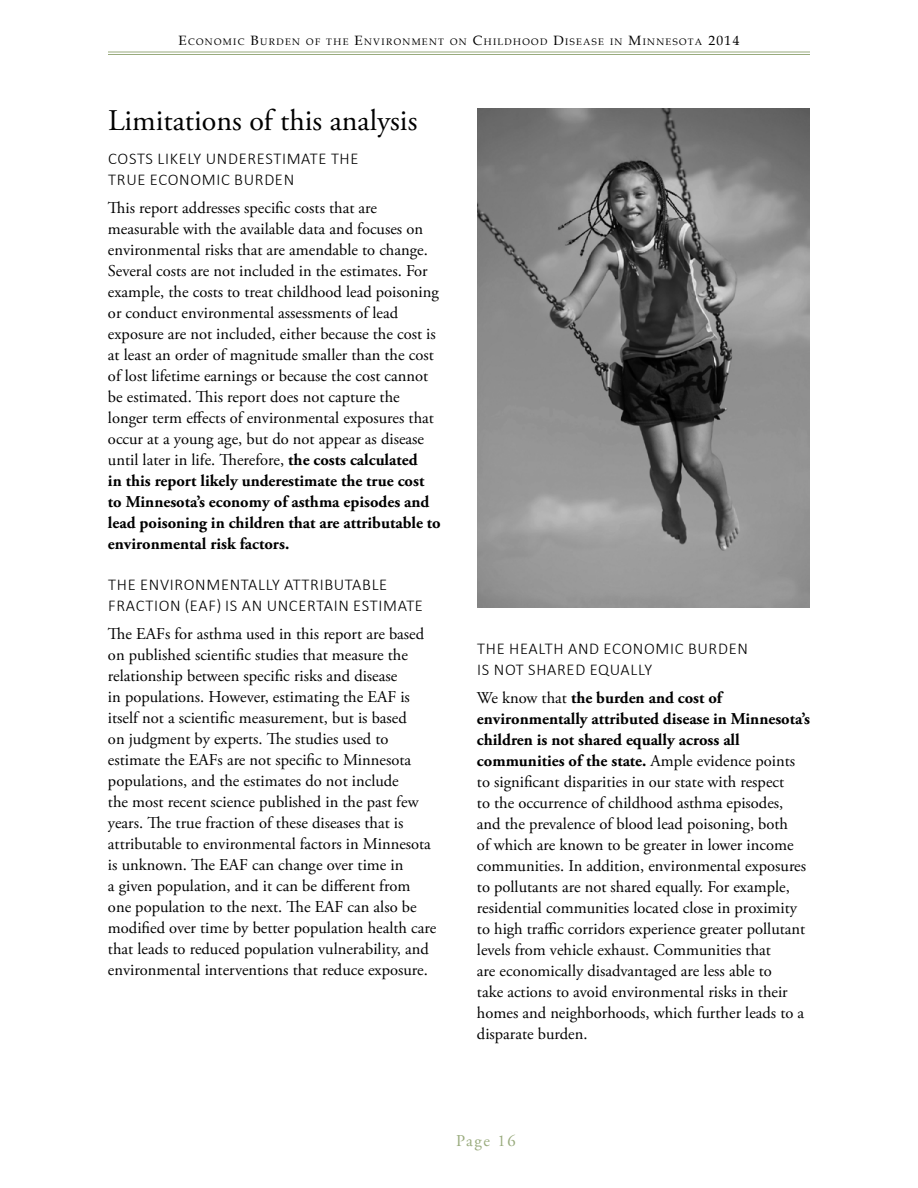
<style>
.page{position:relative;width:918px;height:1188px;background:#fff}
.page>*{position:absolute;margin:0;border:0;box-sizing:border-box;transform-origin:0 0}
.t1{font:30px "Adobe Garamond Pro";color:#000}
.t2{font:16.5px/21px "Adobe Garamond Pro";color:#000}
.t3{font:300 16.5px/21px "Calibri";letter-spacing:.04em;color:#000}
.t4{font:16.5px "Adobe Garamond Pro";letter-spacing:.1em;color:#99ab7d}
.t5{font:9.45px "Book Antiqua";letter-spacing:.145em;color:#000}
.s1{font-size:13.5px}
.s2{font-weight:700}
</style>
<div class="page">
<hr style="left:108px;top:52px;width:702px;height:1px;background:#99ab7d">
<hr style="left:108px;top:54px;width:702px;height:1px;background:#99ab7d">
<img style="left:477px;top:108px;width:333px;height:500px">
<p class="t5" style="left:179px;top:35px;width:562px"><span class="s1">E</span>CONOMIC <span class="s1">B</span>URDEN OF THE <span class="s1">E</span>NVIRONMENT ON <span class="s1">C</span>HILDHOOD <span class="s1">D</span>ISEASE IN <span class="s1">M</span>INNESOTA <span class="s1">2014</span></p>
<h3 class="t1" style="left:108px;top:102px;width:311px">Limitations of this analysis</h3>
<p class="t3" style="left:108px;top:148px;width:252px">COSTS LIKELY UNDERESTIMATE THE</p>
<p class="t3" style="left:108px;top:169px;width:187px">TRUE ECONOMIC BURDEN</p>
<p class="t2" style="left:108px;top:198px;width:334px">This report addresses specific costs that are measurable with the available data and focuses on environmental risks that are amendable to change.<br>Several costs are not included in the estimates. For example, the costs to treat childhood lead poisoning or conduct environmental assessments of lead exposure are not included, either because the cost is at least an order of magnitude smaller than the cost of lost lifetime earnings or because the cost cannot be estimated. This report does not capture the longer term effects of environmental exposures that occur at a young age, but do not appear as disease until later in life. Therefore, <span class="s2">the costs calculated<br>in this report likely underestimate the true cost to Minnesota’s economy of asthma episodes and lead poisoning in children that are attributable to environmental risk factors.</span></p>
<p class="t3" style="left:108px;top:574px;width:316px">THE ENVIRONMENTALLY ATTRIBUTABLE<br>FRACTION (EAF) IS AN UNCERTAIN ESTIMATE</p>
<p class="t2" style="left:108px;top:624px;width:330px">The EAFs for asthma used in this report are based on published scientific studies that measure the relationship between specific risks and disease<br>in populations. However, estimating the EAF is itself not a scientific measurement, but is based<br>on judgment by experts. The studies used to estimate the EAFs are not specific to Minnesota populations, and the estimates do not include<br>the most recent science published in the past few years. The true fraction of these diseases that is attributable to environmental factors in Minnesota is unknown. The EAF can change over time in<br>a given population, and it can be different from one population to the next. The EAF can also be modified over time by better population health care that leads to reduced population vulnerability, and environmental interventions that reduce exposure.</p>
<p class="t3" style="left:477px;top:638px;width:272px">THE HEALTH AND ECONOMIC BURDEN</p>
<p class="t3" style="left:477px;top:659px;width:176px">IS NOT SHARED EQUALLY</p>
<p class="t2" style="left:477px;top:688px;width:335px">We know that <span class="s2">the burden and cost of environmentally attributed disease in Minnesota’s children is not shared equally across all communities of the state.</span> Ample evidence points to significant disparities in our state with respect<br>to the occurrence of childhood asthma episodes, and the prevalence of blood lead poisoning, both<br>of which are known to be greater in lower income communities. In addition, environmental exposures to pollutants are not shared equally. For example, residential communities located close in proximity to high traffic corridors experience greater pollutant levels from vehicle exhaust. Communities that<br>are economically disadvantaged are less able to<br>take actions to avoid environmental risks in their homes and neighborhoods, which further leads to a disparate burden.</p>
<p class="t4" style="left:456px;top:1131px;width:61px">Page 16</p>
</div>
